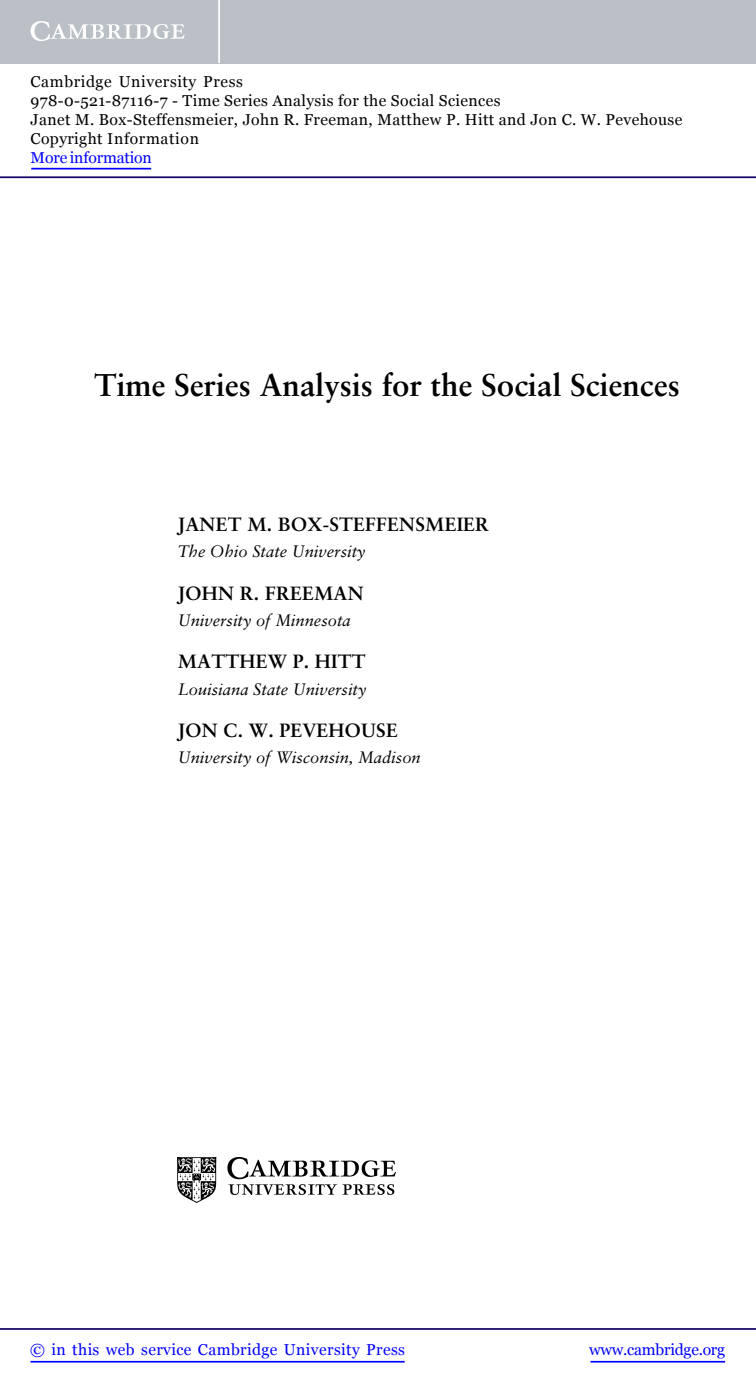
<style>
.page{position:relative;width:756px;height:1388px;background:#fff}
.page>*{position:absolute;margin:0;border:0;box-sizing:border-box;transform-origin:0 0}
.t1{font:700 31.32px "Sabon";color:#000}
.t2{font:700 19.25px "Sabon";letter-spacing:.015em;color:#000}
.t3{font:italic 16.62px "Sabon";color:#000}
.t4{font:15.75px/18.9px "Georgia";letter-spacing:.025em;color:#000}
.t5{font:15.75px "Georgia";letter-spacing:.025em;color:#00f}
.t6{font:15.75px "Georgia";letter-spacing:-.015em;color:#00f}
.t7{font:15.75px "Georgia";letter-spacing:-.01em;color:#00f}
</style>
<div class="page">
<img style="left:178px;top:1157px;width:218px;height:45px">
<hr style="left:591px;top:1361px;width:134px;height:1px;background:#00f">
<hr style="left:0;top:1328px;width:756px;height:2px;background:#150666">
<hr style="left:31px;top:1361px;width:374px;height:1px;background:#00f">
<div style="left:0;top:0;width:756px;height:63px;background:#bac0c6"></div>
<svg style="left:31px;top:21px;width:154px;height:20px"></svg>
<hr style="left:218px;top:0;width:2px;height:63px;background:#fff">
<hr style="left:0;top:176px;width:756px;height:2px;background:#150666">
<hr style="left:31px;top:168px;width:120px;height:1px;background:#00f">
<p class="t4" style="left:31px;top:73px;width:653px">Cambridge University Press<br>978-0-521-87116-7 - Time Series Analysis for the Social Sciences<br>Janet M. Box-Steffensmeier, John R. Freeman, Matthew P. Hitt and Jon C. W. Pevehouse Copyright Information</p>
<p class="t7" style="left:31px;top:148px;width:123px">More information</p>
<h1 class="t1" style="left:94px;top:372px;width:587px">Time Series Analysis for the Social Sciences</h1>
<p class="t2" style="left:178px;top:516px;width:313px">JANET M. BOX-STEFFENSMEIER</p>
<p class="t3" style="left:178px;top:544px;width:189px">The Ohio State University</p>
<p class="t2" style="left:178px;top:585px;width:187px">JOHN R. FREEMAN</p>
<p class="t3" style="left:178px;top:613px;width:175px">University of Minnesota</p>
<p class="t2" style="left:178px;top:654px;width:190px">MATTHEW P. HITT</p>
<p class="t3" style="left:178px;top:682px;width:190px">Louisiana State University</p>
<p class="t2" style="left:178px;top:722px;width:222px">JON C. W. PEVEHOUSE</p>
<p class="t3" style="left:178px;top:751px;width:244px">University of Wisconsin, Madison</p>
<p class="t5" style="left:30px;top:1339px;width:376px">© in this web service Cambridge University Press</p>
<p class="t6" style="left:589px;top:1339px;width:137px">www.cambridge.org</p>
</div>
